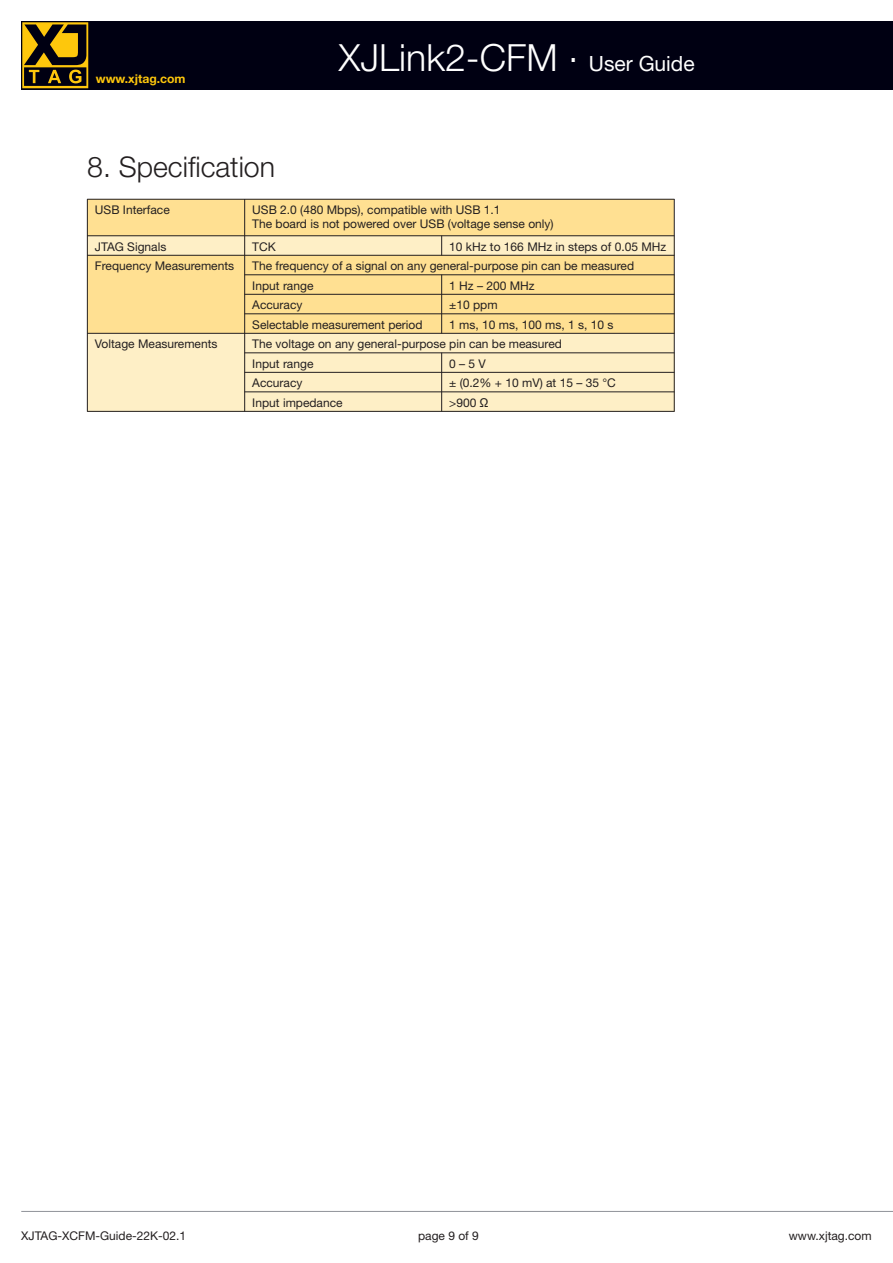
<style>
.page{position:relative;width:893px;height:1263px;background:#fff}
.page>*{position:absolute;margin:0;border:0;box-sizing:border-box;transform-origin:0 0}
.t1{font:300 37.5px "Helvetica Neue LT";color:#fff}
.t2{font:300 28.5px "Helvetica Neue LT";color:#231f20}
.t3{font:700 12.15px "Helvetica Neue LT";color:#fec70c}
.t4{font:12px/19.5px "Helvetica Neue LT";color:#231f20}
.s1{font-weight:400;font-size:21px}
.s2{font-family:"Tahoma"}
</style>
<div class="page">
<hr style="left:21px;top:1211px;width:872px;height:1px;background:#8f9299">
<div style="left:21px;top:21px;width:872px;height:68px;background:#000012"></div>
<svg style="left:22px;top:22px;width:66px;height:66px"></svg>
<div style="left:87px;top:199px;width:158px;height:37px;background:#ffe092"></div>
<div style="left:245px;top:199px;width:429px;height:37px;background:#ffe092"></div>
<div style="left:87px;top:236px;width:158px;height:19px;background:#feefc6"></div>
<div style="left:245px;top:236px;width:197px;height:19px;background:#feefc6"></div>
<div style="left:442px;top:236px;width:232px;height:19px;background:#feefc6"></div>
<div style="left:87px;top:255px;width:158px;height:78px;background:#ffe092"></div>
<div style="left:245px;top:255px;width:429px;height:20px;background:#ffe092"></div>
<div style="left:245px;top:275px;width:197px;height:19px;background:#ffe092"></div>
<div style="left:442px;top:275px;width:232px;height:19px;background:#ffe092"></div>
<div style="left:245px;top:294px;width:197px;height:20px;background:#ffe092"></div>
<div style="left:442px;top:294px;width:232px;height:20px;background:#ffe092"></div>
<div style="left:245px;top:314px;width:197px;height:19px;background:#ffe092"></div>
<div style="left:442px;top:314px;width:232px;height:19px;background:#ffe092"></div>
<div style="left:87px;top:333px;width:158px;height:78px;background:#feefc6"></div>
<div style="left:245px;top:333px;width:429px;height:20px;background:#feefc6"></div>
<div style="left:245px;top:353px;width:197px;height:19px;background:#feefc6"></div>
<div style="left:442px;top:353px;width:232px;height:19px;background:#feefc6"></div>
<div style="left:245px;top:372px;width:197px;height:20px;background:#feefc6"></div>
<div style="left:442px;top:372px;width:232px;height:20px;background:#feefc6"></div>
<div style="left:245px;top:392px;width:197px;height:20px;background:#feefc6"></div>
<div style="left:442px;top:392px;width:232px;height:20px;background:#feefc6"></div>
<hr style="left:87px;top:199px;width:1px;height:213px;background:#231f20">
<hr style="left:244px;top:199px;width:1px;height:213px;background:#231f20">
<svg style="left:441px;top:236px;width:1px;height:19px"></svg>
<hr style="left:441px;top:275px;width:1px;height:58px;background:#231f20">
<hr style="left:441px;top:353px;width:1px;height:59px;background:#231f20">
<hr style="left:674px;top:199px;width:1px;height:213px;background:#231f20">
<hr style="left:87px;top:199px;width:587px;height:1px;background:#231f20">
<hr style="left:87px;top:235px;width:587px;height:1px;background:#231f20">
<hr style="left:87px;top:255px;width:587px;height:1px;background:#231f20">
<hr style="left:244px;top:275px;width:430px;height:1px;background:#231f20">
<hr style="left:244px;top:294px;width:430px;height:1px;background:#231f20">
<hr style="left:244px;top:314px;width:430px;height:1px;background:#231f20">
<hr style="left:87px;top:333px;width:587px;height:1px;background:#231f20">
<hr style="left:244px;top:353px;width:430px;height:1px;background:#231f20">
<hr style="left:244px;top:372px;width:430px;height:1px;background:#231f20">
<hr style="left:244px;top:392px;width:430px;height:1px;background:#231f20">
<hr style="left:87px;top:411px;width:587px;height:1px;background:#231f20">
<p class="t3" style="left:96px;top:72px;width:91px">www.xjtag.com</p>
<h2 class="t2" style="left:87px;top:150px;width:189px">8. Specification</h2>
<h1 class="t1" style="left:339px;top:35px;width:357px">XJLink2-CFM . <span class="s1">User Guide</span></h1>
<p class="t4" style="left:95px;top:200px;width:76px">USB Interface</p>
<p class="t4" style="left:252px;top:202px;width:303px;line-height:14.4px">USB 2.0 (480 Mbps), compatible with USB 1.1<br>The board is not powered over USB (voltage sense only)</p>
<p class="t4" style="left:95px;top:236px;width:73px">JTAG Signals</p>
<p class="t4" style="left:252px;top:236px;width:25px">TCK</p>
<p class="t4" style="left:449px;top:236px;width:218px">10 kHz to 166 MHz in steps of 0.05 MHz</p>
<p class="t4" style="left:95px;top:256px;width:141px">Frequency Measurements</p>
<p class="t4" style="left:252px;top:256px;width:383px">The frequency of a signal on any general-purpose pin can be measured<br>Input range</p>
<p class="t4" style="left:449px;top:275px;width:87px">1 Hz – 200 MHz</p>
<p class="t4" style="left:252px;top:295px;width:52px">Accuracy</p>
<p class="t4" style="left:449px;top:295px;width:50px">±10 ppm</p>
<p class="t4" style="left:252px;top:314px;width:172px">Selectable measurement period</p>
<p class="t4" style="left:449px;top:314px;width:166px">1 ms, 10 ms, 100 ms, 1 s, 10 s</p>
<p class="t4" style="left:95px;top:334px;width:124px">Voltage Measurements</p>
<p class="t4" style="left:252px;top:334px;width:311px">The voltage on any general-purpose pin can be measured<br>Input range</p>
<p class="t4" style="left:449px;top:353px;width:38px">0–5V</p>
<p class="t4" style="left:252px;top:373px;width:52px">Accuracy</p>
<p class="t4" style="left:449px;top:373px;width:168px">± (0.2% + 10 mV) at 15 – 35 °C</p>
<p class="t4" style="left:252px;top:392px;width:92px">Input impedance</p>
<p class="t4" style="left:449px;top:393px;width:40px">&gt;900 <span class="s2">Ω</span></p>
<p class="t4" style="left:21px;top:1226px;width:166px">XJTAG-XCFM-Guide-22K-02.1</p>
<p class="t4" style="left:418px;top:1226px;width:62px">page 9 of 9</p>
<p class="t4" style="left:789px;top:1226px;width:84px">www.xjtag.com</p>
</div>
